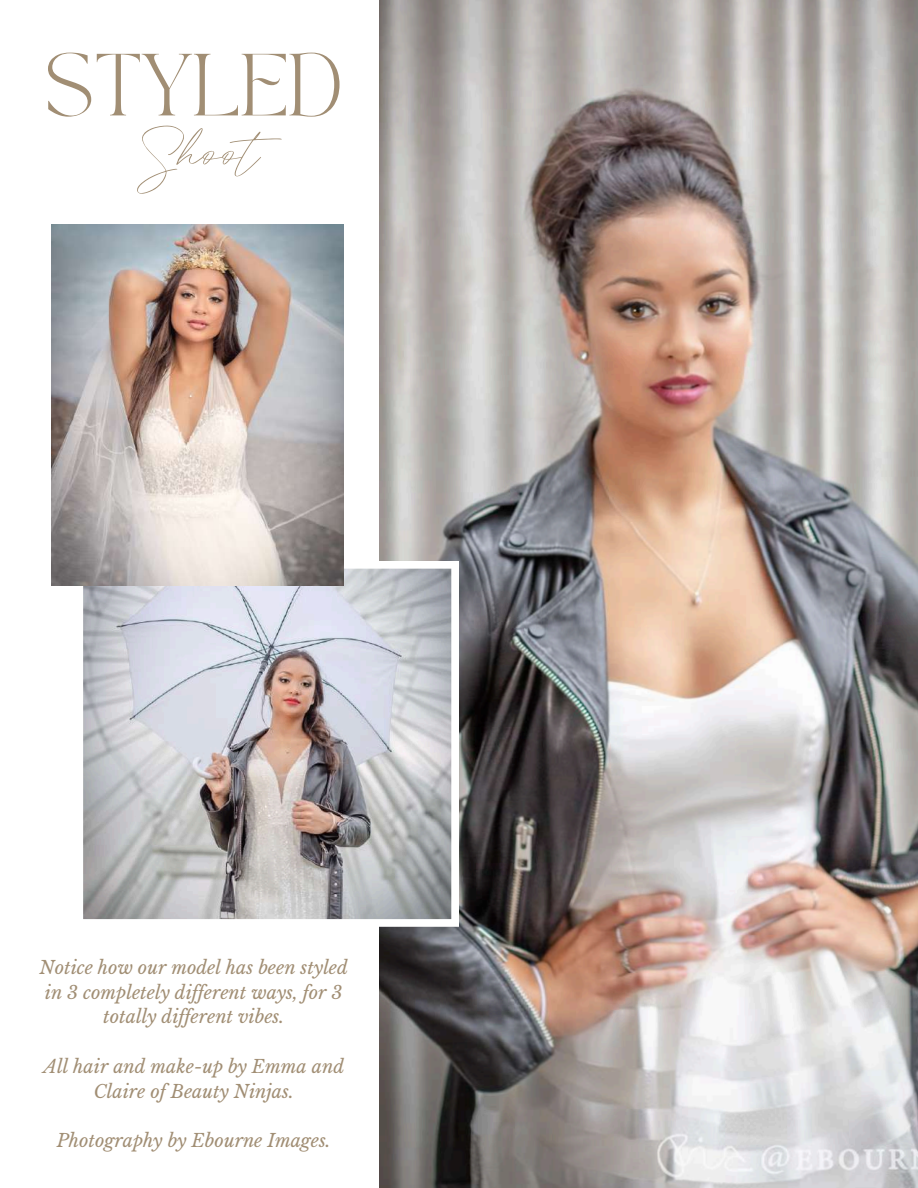
<style>
.page{position:relative;width:918px;height:1188px;background:#fff}
.page>*{position:absolute;margin:0;border:0;box-sizing:border-box;transform-origin:0 0}
.t1{font:98.85px "Jules Otonomi Free";color:#a18e74}
.t2{font:61.65px "TAN PEARL Regular";color:#a18e74}
.t3{font:italic 18px/24.8px "Libre Baskerville";color:#a18e74;text-align:center}
</style>
<div class="page">
<img style="left:379px;top:0;width:539px;height:1188px">
<svg style="left:83px;top:561px;width:376px;height:366px"></svg>
<img style="left:52px;top:224px;width:291px;height:362px">
<h2 class="t2" style="left:44px;top:53px;width:300px">STYLED</h2>
<h1 class="t1" style="left:127px;top:117px;width:135px">Shoot</h1>
<p class="t3" style="left:40px;top:955px;width:310px">Notice how our model has been styled in 3 completely dif erent ways, for 3 totally dif erent vibes.</p>
<p class="t3" style="left:43px;top:1054px;width:302px">All hair and make-up by Emma and<br>Claire of Beauty Ninjas.</p>
<p class="t3" style="left:57px;top:1128px;width:275px">Photography by Ebourne Images.</p>
</div>
